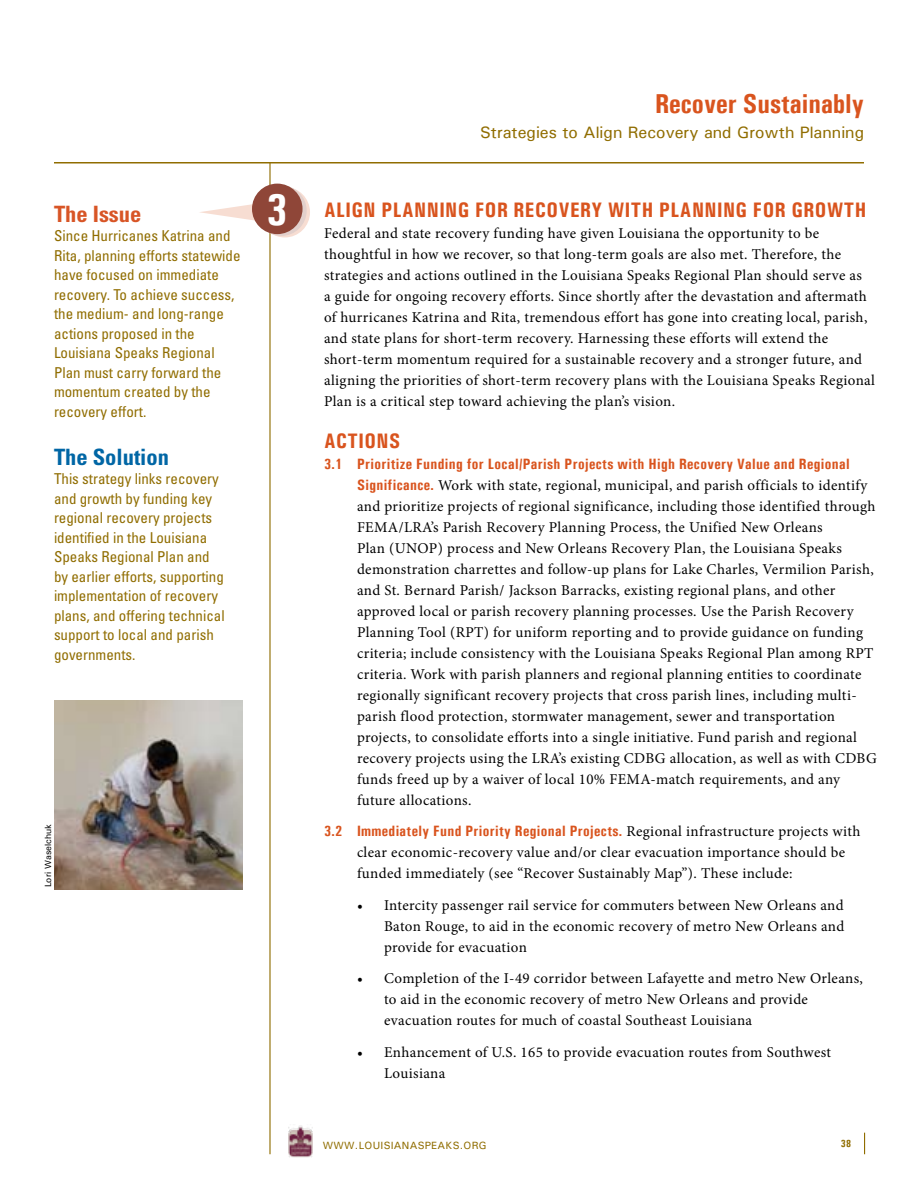
<style>
.page{position:relative;width:918px;height:1188px;background:#fff}
.page>*{position:absolute;margin:0;border:0;box-sizing:border-box;transform-origin:0 0}
.t1{font:700 condensed 45.3px "Univers";color:#fff}
.t2{font:700 condensed 27.3px "Univers";color:#d9541e}
.t3{font:700 condensed 22.5px "Univers LT Std";color:#0066a5}
.t4{font:700 condensed 22.5px "Univers LT Std";color:#d85526}
.t5{font:700 condensed 21px "Univers";letter-spacing:.025em;color:#d9541e}
.t6{font:500 16.5px "Univers";color:#906d00}
.t7{font:15px/21px "Minion Pro";letter-spacing:.025em;color:#000}
.t8{font:condensed 15px/19.5px "Univers LT Std";color:#906d00}
.t9{font:700 condensed 15px "Univers";letter-spacing:.025em;color:#d9541e}
.t10{font:500 10.5px "Univers";letter-spacing:.025em;color:#906d00}
.t11{font:700 condensed 10.5px "Univers";color:#906d00}
.t12{font:500 9px "Univers";color:#000}
.s1{font-family:"Univers";font-weight:700;font-stretch:condensed;color:#d9541e}
.s2{font-family:"Minion Pro";font-weight:400;font-stretch:normal;color:#000}
</style>
<div class="page">
<hr style="left:269px;top:162px;width:2px;height:992px;background:#906d00">
<hr style="left:54px;top:162px;width:810px;height:2px;background:#906d00">
<img style="left:288px;top:1125px;width:24px;height:33px">
<svg style="left:864px;top:1133px;width:1px;height:21px"></svg>
<img style="left:54px;top:701px;width:189px;height:189px">
<svg style="left:200px;top:187px;width:110px;height:50px"></svg>
<div style="left:256px;top:185px;width:51px;height:51px;background:#e2d0cc;border-radius:50%"></div>
<div style="left:252px;top:184px;width:51px;height:50px;background:#8f4638;border-radius:50%"></div>
<h3 class="t4" style="left:54px;top:200px;width:89px">The Issue</h3>
<p class="t8" style="left:54px;top:226px;width:188px">Since Hurricanes Katrina and<br>Rita, planning efforts statewide have focused on immediate recovery. To achieve success, the medium- and long-range actions proposed in the<br>Louisiana Speaks Regional<br>Plan must carry forward the momentum created by the recovery effort.</p>
<h3 class="t3" style="left:54px;top:443px;width:117px">The Solution</h3>
<p class="t8" style="left:54px;top:469px;width:172px">This strategy links recovery and growth by funding key regional recovery projects identified in the Louisiana<br>Speaks Regional Plan and by earlier efforts, supporting implementation of recovery plans, and offering technical support to local and parish governments.</p>
<h1 class="t1" style="left:266px;top:182px;width:23px">3</h1>
<p class="t12" style="left:42px;top:887px;width:65px;rotate:-90deg">Lori Waselchuk</p>
<h2 class="t2" style="left:655px;top:87px;width:210px">Recover Sustainably</h2>
<p class="t6" style="left:480px;top:122px;width:385px">Strategies to Align Recovery and Growth Planning</p>
<h3 class="t5" style="left:324px;top:197px;width:544px">align planning for recovery with planning for growth</h3>
<p class="t7" style="left:324px;top:223px;width:553px">Federal and state recovery funding have given Louisiana the opportunity to be thoughtful in how we recover, so that long-term goals are also met. Therefore, the strategies and actions outlined in the Louisiana Speaks Regional Plan should serve as<br>a guide for ongoing recovery efforts. Since shortly after the devastation and aftermath of hurricanes Katrina and Rita, tremendous effort has gone into creating local, parish, and state plans for short-term recovery. Harnessing these efforts will extend the short-term momentum required for a sustainable recovery and a stronger future, and aligning the priorities of short-term recovery plans with the Louisiana Speaks Regional Plan is a critical step toward achieving the plan’s vision.</p>
<h3 class="t5" style="left:324px;top:428px;width:75px">Actions</h3>
<p class="t9" style="left:324px;top:455px;width:527px">3.1 Prioritize Funding for Local/Parish Projects with High Recovery Value and Regional</p>
<p class="t7" style="left:357px;top:475px;width:521px"><span class="s1">Significance.</span> Work with state, regional, municipal, and parish officials to identify and prioritize projects of regional significance, including those identified through FEMA/LRA’s Parish Recovery Planning Process, the Unified New Orleans<br>Plan (UNOP) process and New Orleans Recovery Plan, the Louisiana Speaks demonstration charrettes and follow-up plans for Lake Charles, Vermilion Parish, and St. Bernard Parish/ Jackson Barracks, existing regional plans, and other approved local or parish recovery planning processes. Use the Parish Recovery Planning Tool (RPT) for uniform reporting and to provide guidance on funding criteria; include consistency with the Louisiana Speaks Regional Plan among RPT criteria. Work with parish planners and regional planning entities to coordinate regionally significant recovery projects that cross parish lines, including multi&shy;parish flood protection, stormwater management, sewer and transportation projects, to consolidate efforts into a single initiative. Fund parish and regional recovery projects using the LRA’s existing CDBG allocation, as well as with CDBG funds freed up by a waiver of local 10% FEMA-match requirements, and any future allocations.</p>
<p class="t9" style="left:324px;top:822px;width:538px">3.2I mmediately Fund Priority Regional Projects. <span class="s2">Regional infrastructure projects with</span></p>
<p class="t7" style="left:357px;top:842px;width:490px">clear economic-recovery value and/or clear evacuation importance should be funded immediately (see “Recover Sustainably Map”). These include:</p>
<p class="t7" style="left:384px;top:895px;width:462px;text-align:justify">Intercity passenger rail service for commuters between New Orleans and Baton Rouge, to aid in the economic recovery of metro New Orleans and provide for evacuation</p>
<p class="t7" style="left:384px;top:968px;width:481px">Completion of the I-49 corridor between Lafayette and metro New Orleans, to aid in the economic recovery of metro New Orleans and provide evacuation routes for much of coastal Southeast Louisiana</p>
<p class="t7" style="left:384px;top:1042px;width:449px">Enhancement of U.S. 165 to provide evacuation routes from Southwest<br>Louisiana</p>
<p class="t7" style="left:357px;top:895px;width:7px">•</p>
<p class="t7" style="left:357px;top:968px;width:7px">•</p>
<p class="t7" style="left:357px;top:1042px;width:7px">•</p>
<p class="t10" style="left:323px;top:1138px;width:165px">www.louisianaspeaks.org</p>
<p class="t11" style="left:841px;top:1138px;width:12px">38</p>
</div>
